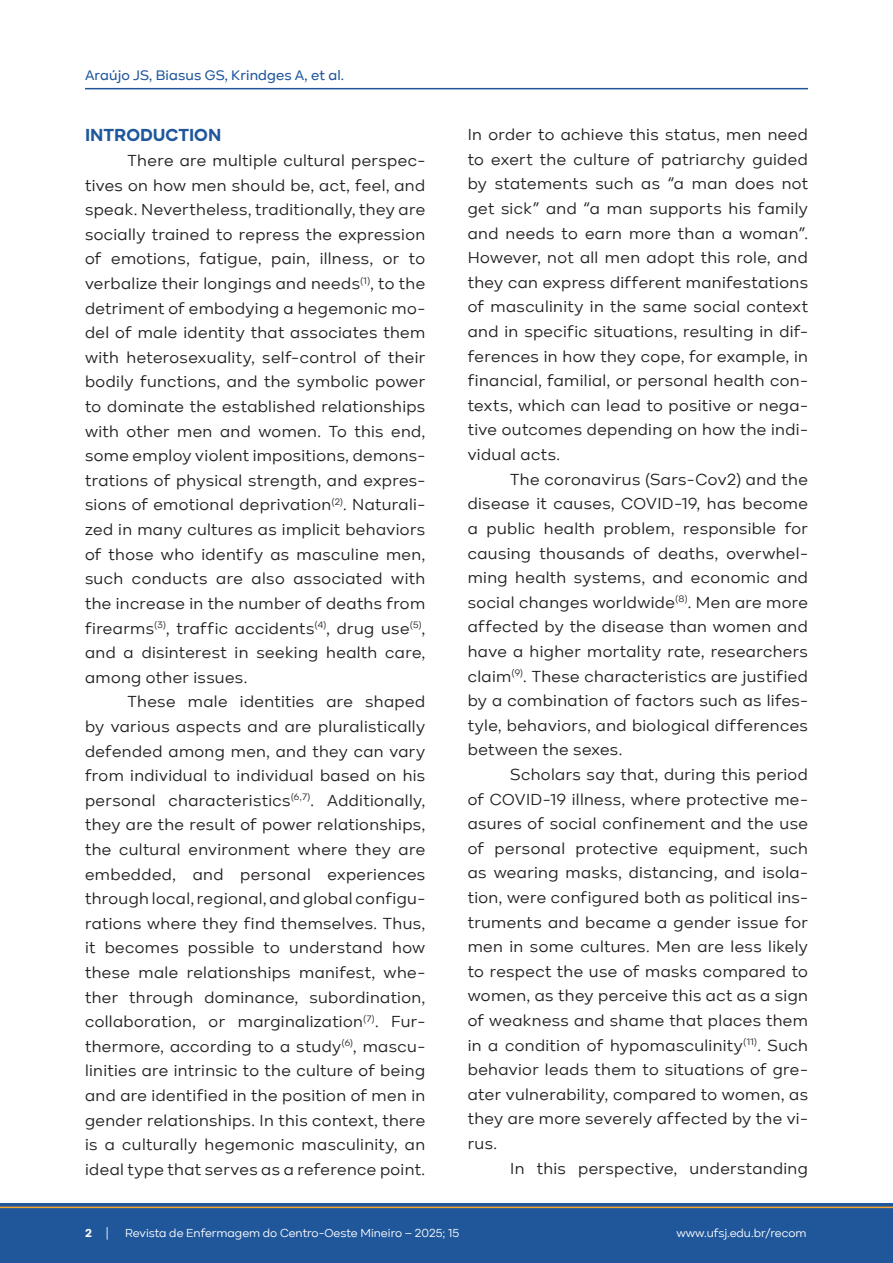
<style>
.page{position:relative;width:893px;height:1263px;background:#fff}
.page>*{position:absolute;margin:0;border:0;box-sizing:border-box;transform-origin:0 0}
.Tit_artigo{font:700 18px "Kinetika";color:#20579b}
.Texto_artigo{font:16.5px/24.6px "Kinetika";letter-spacing:.025em;color:#231f20;text-align:justify}
.t1{font:500 14.25px "Kinetika";letter-spacing:.01em;color:#20579b}
.t2{font:12px "Kinetika";color:#fff}
.t3{font:700 12px "Kinetika";color:#fff}
.s1{font-weight:400}
</style>
<div class="page">
<div style="left:0;top:1203px;width:893px;height:60px;background:#20579b"></div>
<hr style="left:0;top:1206px;width:893px;height:2px;background:#f9a42e">
<hr style="left:85px;top:88px;width:723px;height:1px;background:#20579b">
<p class="t1" style="left:85px;top:67px;width:261px">Araújo JS, Biasus GS, Krindges A, et al.</p>
<p class="Tit_artigo" style="left:85px;top:124px;width:138px">INTRODUCTION</p>
<p class="Texto_artigo" style="left:85px;top:148px;width:342px;text-indent:43px">There are multiple cultural perspec&shy;tives on how men should be, act, feel, and speak. Nevertheless, traditionally, they are socially trained to repress the expression of emotions, fatigue, pain, illness, or to verbalize their longings and needs<sup>(1)</sup>, to the detriment of embodying a hegemonic mo&shy;del of male identity that associates them with heterosexuality, self-control of their bodily functions, and the symbolic power to dominate the established relationships with other men and women. To this end, some employ violent impositions, demons&shy;trations of physical strength, and expres&shy;sions of emotional deprivation<sup>(2)</sup>. Naturali&shy;zed in many cultures as implicit behaviors of those who identify as masculine men, such conducts are also associated with the increase in the number of deaths from firearms<sup>(3)</sup>, traffic accidents<sup>(4)</sup>, drug use<sup>(5)</sup>, and a disinterest in seeking health care, among other issues.</p>
<p class="Texto_artigo" style="left:85px;top:689px;width:342px;text-indent:43px">These male identities are shaped by various aspects and are pluralistically defended among men, and they can vary from individual to individual based on his personal characteristics<sup>(6,7)</sup>. Additionally, they are the result of power relationships, the cultural environment where they are embedded, and personal experiences through local, regional, and global configu&shy;rations where they find themselves. Thus, it becomes possible to understand how these male relationships manifest, whe&shy;ther through dominance, subordination, collaboration, or marginalization<sup>(7)</sup>. Fur&shy;thermore, according to a study<sup>(6)</sup>, mascu&shy;linities are intrinsic to the culture of being and are identified in the position of men in gender relationships. In this context, there is a culturally hegemonic masculinity, an ideal type that serves as a reference point.</p>
<p class="Texto_artigo" style="left:468px;top:122px;width:342px">In order to achieve this status, men need to exert the culture of patriarchy guided by statements such as “a man does not get sick” and “a man supports his family and needs to earn more than a woman”.<br>However, not all men adopt this role, and they can express different manifestations of masculinity in the same social context and in specific situations, resulting in dif&shy;ferences in how they cope, for example, in financial, familial, or personal health con&shy;texts, which can lead to positive or nega&shy;tive outcomes depending on how the indi&shy;vidual acts.</p>
<p class="Texto_artigo" style="left:468px;top:467px;width:342px;text-indent:43px">The coronavirus (Sars-Cov2) and the disease it causes, COVID-19, has become a public health problem, responsible for causing thousands of deaths, overwhel&shy;ming health systems, and economic and social changes worldwide<sup>(8)</sup>. Men are more affected by the disease than women and have a higher mortality rate, researchers claim<sup>(9)</sup>. These characteristics are justified by a combination of factors such as lifes&shy;tyle, behaviors, and biological differences between the sexes.</p>
<p class="Texto_artigo" style="left:468px;top:762px;width:342px;text-indent:43px">Scholars say that, during this period of COVID-19 illness, where protective me&shy;asures of social confinement and the use of personal protective equipment, such as wearing masks, distancing, and isola&shy;tion, were configured both as political ins&shy;truments and became a gender issue for men in some cultures. Men are less likely to respect the use of masks compared to women, as they perceive this act as a sign of weakness and shame that places them in a condition of hypomasculinity<sup>(11)</sup>. Such behavior leads them to situations of gre&shy;ater vulnerability, compared to women, as they are more severely affected by the vi&shy;rus.</p>
<p class="Texto_artigo" style="left:510px;top:1156px;width:299px">In this perspective, understanding</p>
<p class="t3" style="left:85px;top:1225px;width:25px">2 <span class="s1">|</span></p>
<p class="t2" style="left:125px;top:1226px;width:336px">Revista de Enfermagem do Centro-Oeste Mineiro – 2025; 15</p>
<p class="t2" style="left:676px;top:1226px;width:132px">www.ufsj.edu.br/recom</p>
</div>
